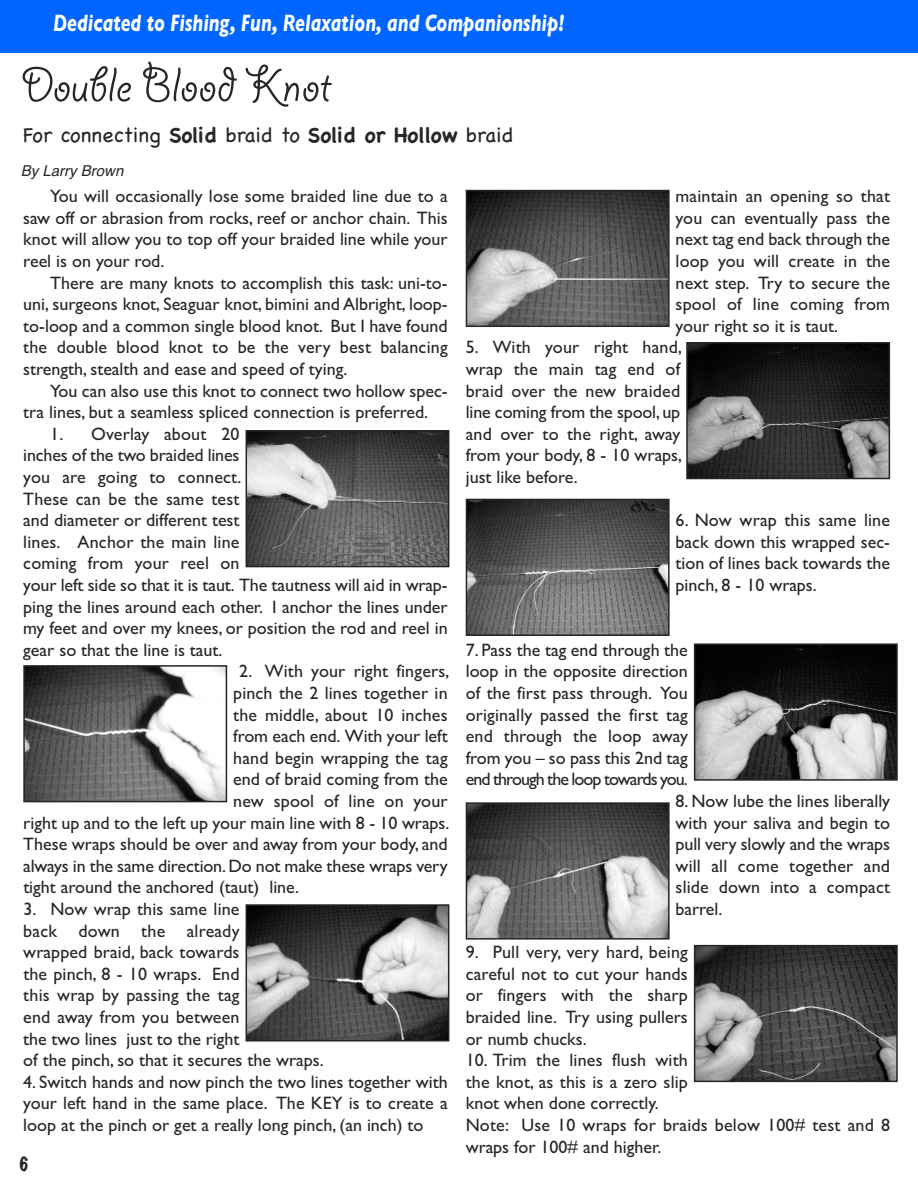
<style>
.page{position:relative;width:918px;height:1188px;background:#fff}
.page>*{position:absolute;margin:0;border:0;box-sizing:border-box;transform-origin:0 0}
.t1{font:54px "Giddyup Std";color:#272526}
.t2{font:italic 700 24px "Gill Sans";color:#fff;scale:.75 1}
.t3{font:21px "Chalkboard";color:#272526}
.t4{font:18px/21.6px "Gill Sans";color:#272526;text-align:justify}
.t5{font:100 18px "Marker Felt";color:#272526}
.t6{font:italic 15px "Helvetica";color:#272526}
.s1{font-weight:700}
</style>
<div class="page">
<div style="left:0;top:0;width:918px;height:52px;background:#06f"></div>
<img style="left:249px;top:433px;width:197px;height:131px">
<div style="left:246px;top:430px;width:203px;height:137px;border:2px solid #272526"></div>
<img style="left:469px;top:193px;width:198px;height:131px">
<div style="left:466px;top:190px;width:204px;height:137px;border:2px solid #272526"></div>
<img style="left:689px;top:345px;width:198px;height:131px">
<div style="left:686px;top:342px;width:204px;height:137px;border:2px solid #272526"></div>
<img style="left:469px;top:502px;width:198px;height:131px">
<div style="left:466px;top:499px;width:204px;height:137px;border:2px solid #272526"></div>
<img style="left:697px;top:646px;width:198px;height:132px">
<div style="left:694px;top:643px;width:204px;height:138px;border:2px solid #272526"></div>
<img style="left:469px;top:805px;width:198px;height:132px">
<div style="left:466px;top:802px;width:204px;height:138px;border:2px solid #272526"></div>
<img style="left:697px;top:948px;width:198px;height:131px">
<div style="left:694px;top:945px;width:204px;height:137px;border:2px solid #272526"></div>
<img style="left:249px;top:907px;width:197px;height:132px">
<div style="left:246px;top:904px;width:203px;height:138px;border:2px solid #272526"></div>
<img style="left:26px;top:668px;width:198px;height:131px">
<div style="left:23px;top:665px;width:204px;height:137px;border:2px solid #272526"></div>
<h2 class="t2" style="left:53px;top:9px;width:683px">Dedicated to Fishing, Fun, Relaxation, and Companionship!</h2>
<h1 class="t1" style="left:21px;top:67px;width:312px">Double Blood Knot</h1>
<p class="t3" style="left:23px;top:118px;width:491px">For connecting <span class="s1">Solid</span> braid to <span class="s1">Solid or Hollow</span> braid</p>
<p class="t6" style="left:21px;top:162px;width:104px">By Larry Brown</p>
<p class="t4" style="left:23px;top:185px;width:426px;text-indent:27px">You will occasionally lose some braided line due to a saw off or abrasion from rocks, reef or anchor chain. This knot will allow you to top off your braided line while your reel is on your rod.</p>
<p class="t4" style="left:23px;top:272px;width:426px;text-indent:27px">There are many knots to accomplish this task: uni-to&shy;uni, surgeons knot, Seaguar knot, bimini and Albright, loop&shy;to-loop and a common single blood knot. But I have found the double blood knot to be the very best balancing strength, stealth and ease and speed of tying.</p>
<p class="t4" style="left:23px;top:380px;width:426px;text-indent:27px">You can also use this knot to connect two hollow spec&shy;tra lines, but a seamless spliced connection is preferred.</p>
<p class="t4" style="left:23px;top:423px;width:426px;text-align:left;text-indent:27px">1. Overlay about 20<br>inches of the two braided lines<br>you are going to connect.<br>These can be the same test<br>and diameter or different test<br>lines. Anchor the main line<br>coming from your reel on<br>your left side so that it is taut. The tautness will aid in wrap&shy;ping the lines around each other. I anchor the lines under my feet and over my knees, or position the rod and reel in gear so that the line is taut.</p>
<p class="t4" style="left:239px;top:660px;width:212px">2. With your right fingers,</p>
<p class="t4" style="left:233px;top:682px;width:216px">pinch the 2 lines together in</p>
<p class="t4" style="left:233px;top:704px;width:216px">the middle, about 10 inches</p>
<p class="t4" style="left:233px;top:725px;width:216px">from each end. With your left</p>
<p class="t4" style="left:233px;top:747px;width:216px">hand begin wrapping the tag</p>
<p class="t4" style="left:233px;top:768px;width:216px">end of braid coming from the</p>
<p class="t4" style="left:233px;top:790px;width:216px">new spool of line on your</p>
<p class="t4" style="left:23px;top:812px;width:428px">right up and to the left up your main line with 8 - 10 wraps.</p>
<p class="t4" style="left:23px;top:833px;width:426px">These wraps should be over and away from your body, and</p>
<p class="t4" style="left:23px;top:855px;width:426px">always in the same direction.Do not make these wraps very</p>
<p class="t4" style="left:23px;top:876px;width:277px">tight around the anchored (taut) line.</p>
<p class="t4" style="left:23px;top:898px;width:302px;text-align:left">3. Now wrap this same line<br>back down the already<br>wrapped braid, back towards<br>the pinch, 8 - 10 wraps. End<br>this wrap by passing the tag<br>end away from you between<br>the two lines just to the right<br>of the pinch, so that it secures the wraps.</p>
<p class="t4" style="left:23px;top:1071px;width:426px">4. Switch hands and now pinch the two lines together with your left hand in the same place. The KEY is to create a loop at the pinch or get a really long pinch, (an inch) to</p>
<p class="t5" style="left:19px;top:1150px;width:12px">6</p>
<p class="t4" style="left:676px;top:185px;width:216px">maintain an opening so that you can eventually pass the next tag end back through the loop you will create in the next step. Try to secure the spool of line coming from your right so it is taut.</p>
<p class="t4" style="left:466px;top:336px;width:218px">5. With your right hand, wrap the main tag end of braid over the new braided line coming from the spool, up and over to the right, away from your body, 8 - 10 wraps, just like before.</p>
<p class="t4" style="left:676px;top:509px;width:216px">6. Now wrap this same line back down this wrapped sec&shy;tion of lines back towards the pinch, 8 - 10 wraps.</p>
<p class="t4" style="left:466px;top:639px;width:224px">7. Pass the tag end through the loop in the opposite direction of the first pass through. You originally passed the first tag end through the loop away from you – so pass this 2nd tag end through the loop towards you.</p>
<p class="t4" style="left:676px;top:790px;width:216px">8. Now lube the lines liberally with your saliva and begin to pull very slowly and the wraps will all come together and slide down into a compact barrel.</p>
<p class="t4" style="left:466px;top:941px;width:224px">9. Pull very, very hard, being careful not to cut your hands or fingers with the sharp braided line. Try using pullers or numb chucks.</p>
<p class="t4" style="left:466px;top:1049px;width:426px;text-align:left">10. Trim the lines flush with<br>the knot, as this is a zero slip<br>knot when done correctly.<br>Note: Use 10 wraps for braids below 100# test and 8 wraps for 100# and higher.</p>
</div>
